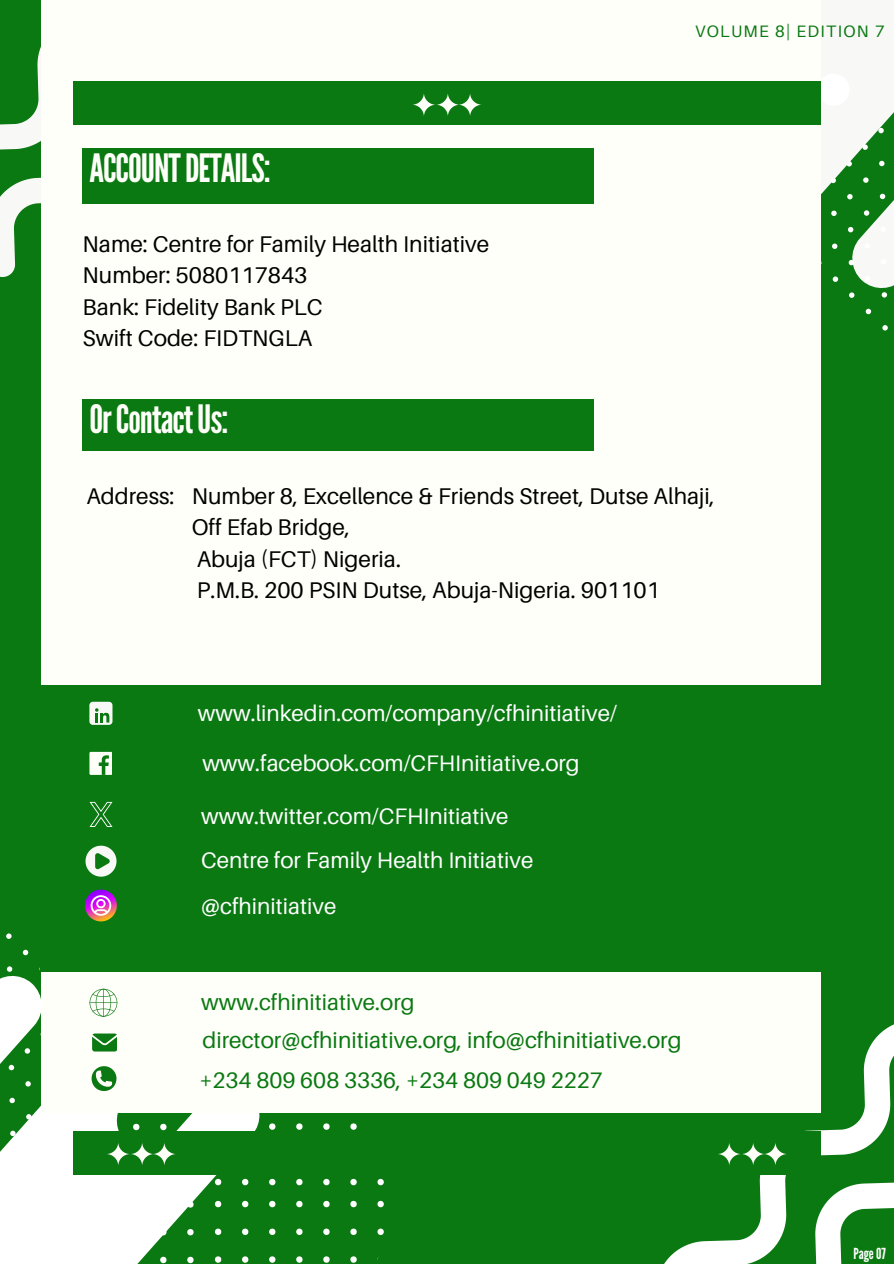
<style>
.page{position:relative;width:894px;height:1264px;background:#fff}
.page>*{position:absolute;margin:0;border:0;box-sizing:border-box;transform-origin:0 0}
.t1{font:39px "League Gothic";letter-spacing:-.025em;color:#fffff9}
.t2{font:22.65px/31.5px "Aileron";color:#000}
.t3{font:22.65px "Aileron";color:#0a7912}
.t4{font:22.5px "Aileron";color:#fff}
.t5{font:22.5px "Aileron";color:#0a7912}
.t6{font:16.5px "Aileron";letter-spacing:.08em;color:#0a7912}
.t7{font:15.15px "League Gothic";color:#fff}
</style>
<div class="page">
<div style="left:0;top:0;width:893px;height:1263px;background:#0a7912"></div>
<div style="left:820px;top:0;width:73px;height:78px;background:#f8f8f6"></div>
<div style="left:817px;top:74px;width:32px;height:32px;background:#fff;border-radius:50%"></div>
<svg style="left:820px;top:78px;width:73px;height:269px"></svg>
<svg style="left:0;top:1112px;width:246px;height:151px;fill:#fff"></svg>
<div style="left:44px;top:1158px;width:32px;height:32px;background:#fff;border-radius:50%"></div>
<svg style="left:215px;top:1200px;width:169px;height:63px"></svg>
<svg style="left:215px;top:1112px;width:176px;height:73px"></svg>
<svg style="left:74px;top:1201px;width:119px;height:62px"></svg>
<svg style="left:0;top:46px;width:41px;height:231px"></svg>
<svg style="left:625px;top:989px;width:268px;height:274px"></svg>
<svg style="left:680px;top:1042px;width:213px;height:221px"></svg>
<div style="left:41px;top:0;width:779px;height:1112px;background:#fffff9"></div>
<div style="left:73px;top:1131px;width:747px;height:43px;background:#0a7912"></div>
<div style="left:73px;top:81px;width:747px;height:44px;background:#0a7912"></div>
<svg style="left:413px;top:93px;width:68px;height:23px"></svg>
<svg style="left:718px;top:1143px;width:68px;height:22px"></svg>
<div style="left:83px;top:148px;width:510px;height:55px;background:#0a7912"></div>
<div style="left:83px;top:399px;width:510px;height:52px;background:#0a7912"></div>
<div style="left:40px;top:685px;width:785px;height:286px;background:#0a7912"></div>
<div style="left:89px;top:701px;width:23px;height:24px;background:#f8f8f6;border-radius:4px"></div>
<svg style="left:95px;top:708px;width:14px;height:14px"></svg>
<svg style="left:89px;top:802px;width:23px;height:24px"></svg>
<svg style="left:85px;top:845px;width:31px;height:31px"></svg>
<div style="left:89px;top:752px;width:23px;height:22px;background:#fffff9"></div>
<svg style="left:99px;top:755px;width:10px;height:19px"></svg>
<svg style="left:0;top:889px;width:193px;height:296px"></svg>
<p class="t1" style="left:89px;top:146px;width:183px">ACCOUNTDETAILS:</p>
<h3 class="t2" style="left:83px;top:227px;width:408px">Name: Centre for Family Health Initiative<br>Number: 5080117843<br>Bank: Fidelity Bank PLC<br>Swift Code: FIDTNGLA</h3>
<p class="t1" style="left:89px;top:397px;width:141px">OrContactUs:</p>
<p class="t6" style="left:694px;top:21px;width:191px">VOLUME 8| EDITION 7</p>
<h3 class="t2" style="left:86px;top:480px;width:89px">Address:</h3>
<p class="t2" style="left:192px;top:480px;width:524px">Number 8, Excellence &amp; Friends Street, Dutse Alhaji, Off Efab Bridge,<br>Abuja (FCT) Nigeria.<br>P.M.B. 200 PSIN Dutse, Abuja-Nigeria. 901101</p>
<p class="t4" style="left:198px;top:698px;width:420px">www.linkedin.com/company/cfhinitiative/</p>
<h3 class="t4" style="left:202px;top:749px;width:379px">www.facebook.com/CFHInitiative.org</h3>
<h1 class="t4" style="left:201px;top:801px;width:309px">www.twitter.com/CFHInitiative</h1>
<h2 class="t4" style="left:201px;top:846px;width:334px">Centre for Family Health Initiative</h2>
<h3 class="t4" style="left:201px;top:892px;width:137px">@cfhinitiative</h3>
<h3 class="t5" style="left:201px;top:988px;width:215px">www.cfhinitiative.org</h3>
<p class="t3" style="left:202px;top:1026px;width:480px">director@cfhinitiative.org, info@cfhinitiative.org</p>
<h4 class="t5" style="left:199px;top:1066px;width:405px">+234 809 608 3336, +234 809 049 2227</h4>
<h3 class="t7" style="left:853px;top:1244px;width:34px">Page07</h3>
</div>
